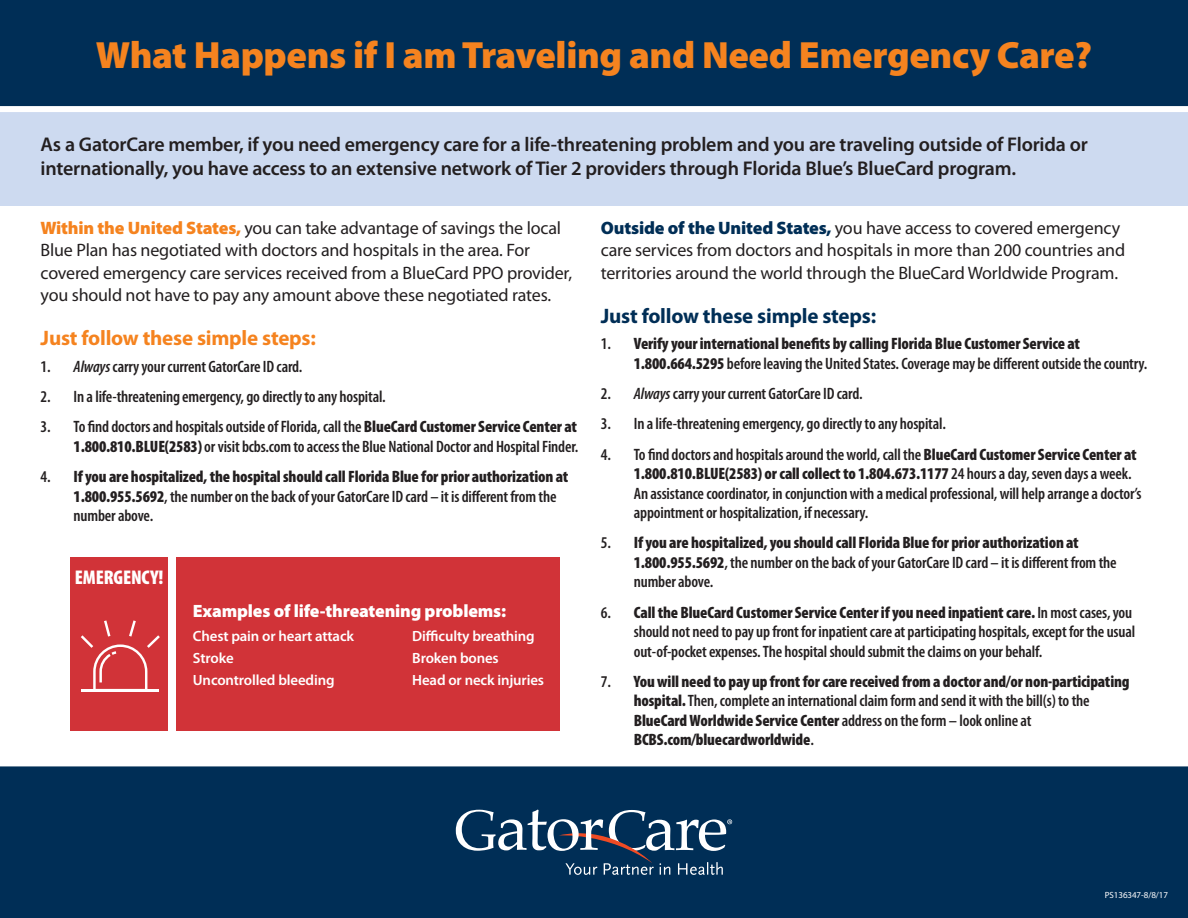
<style>
.page{position:relative;width:1188px;height:918px;background:#fff}
.page>*{position:absolute;margin:0;border:0;box-sizing:border-box;transform-origin:0 0}
.t1{font:900 38.1px "Myriad Pro";letter-spacing:-.01em;color:#f5831f}
.t2{font:700 21px "Myriad Pro";letter-spacing:-.01em;color:#f5831f}
.t3{font:700 21px "Myriad Pro";letter-spacing:-.01em;color:#002e56}
.t4{font:600 19.95px/23.9px "Myriad Pro";letter-spacing:-.01em;color:#231f20}
.t5{font:900 condensed 19.95px "Myriad Pro";letter-spacing:-.01em;color:#fff}
.t6{font:18px/22.5px "Myriad Pro";letter-spacing:-.01em;color:#231f20}
.t7{font:900 17.85px "Myriad Pro";letter-spacing:-.01em;color:#fff}
.t8{font:600 condensed 16.5px/19.5px "Myriad Pro";letter-spacing:-.01em;color:#231f20}
.t9{font:900 condensed 16.5px/19.5px "Myriad Pro";letter-spacing:-.01em;color:#231f20}
.t10{font:600 14.85px "Myriad Pro";letter-spacing:-.01em;color:#fff}
.t11{font:9px "Myriad Pro";letter-spacing:-.01em;color:#fff}
.s1{font-weight:900;color:#f5831f}
.s2{font-style:italic}
.s3{font-weight:900}
.s4{font-weight:600}
.s5{font-weight:900;color:#002e56}
</style>
<div class="page">
<div style="left:0;top:109px;width:1188px;height:96px;background:#cddaf0"></div>
<div style="left:0;top:0;width:1188px;height:109px;background:#002e56"></div>
<div style="left:0;top:766px;width:1188px;height:152px;background:#002e56"></div>
<div style="left:0;top:106px;width:1188px;height:6px;background:#fff"></div>
<div style="left:176px;top:557px;width:384px;height:174px;background:#d13338"></div>
<div style="left:71px;top:557px;width:97px;height:174px;background:#d13338"></div>
<svg style="left:81px;top:620px;width:79px;height:71px"></svg>
<svg style="left:456px;top:810px;width:276px;height:65px"></svg>
<p class="t1" style="left:96px;top:34px;width:998px">What Happens if I am Traveling and Need Emergency Care?</p>
<p class="t4" style="left:41px;top:133px;width:1049px">As a GatorCare member, if you need emergency care for a life-threatening problem and you are traveling outside of Florida or internationally, you have access to an extensive network of Tier 2 providers through Florida Blue’s BlueCard program.</p>
<p class="t6" style="left:41px;top:217px;width:533px"><span class="s1">Within the United States,</span> you can take advantage of savings the local Blue Plan has negotiated with doctors and hospitals in the area. For covered emergency care services received from a BlueCard PPO provider, you should not have to pay any amount above these negotiated rates.</p>
<p class="t2" style="left:41px;top:327px;width:277px">Just follow these simple steps:</p>
<p class="t8" style="left:41px;top:357px;width:263px">1. <span class="s2">Always</span> carry your current GatorCare ID card.</p>
<p class="t8" style="left:41px;top:387px;width:347px">2. In a life-threatening emergency, go directly to any hospital.</p>
<p class="t8" style="left:41px;top:417px;width:539px;text-align:right">3. To find doctors and hospitals outside of Florida, call the <span class="s3">BlueCard Customer Service Center at<br>1.800.810.BLUE(2583)</span> or visit bcbs.com to access the Blue National Doctor and Hospital Finder.</p>
<p class="t9" style="left:74px;top:467px;width:496px;text-indent:-33px"><span class="s4">4.</span> If you are hospitalized, the hospital should call Florida Blue for prior authorization at<br>1.800.955.5692<span class="s4">, the number on the back of your GatorCare ID card – it is different from the number above.</span></p>
<p class="t5" style="left:75px;top:566px;width:90px">EMERGENCY!</p>
<p class="t7" style="left:193px;top:601px;width:315px">Examples of life-threatening problems:</p>
<p class="t10" style="left:193px;top:628px;width:163px">Chest pain or heart attack</p>
<p class="t10" style="left:193px;top:650px;width:42px">Stroke</p>
<p class="t10" style="left:193px;top:672px;width:143px">Uncontrolled bleeding</p>
<p class="t10" style="left:412px;top:628px;width:124px">Difficulty breathing</p>
<p class="t10" style="left:412px;top:650px;width:88px">Broken bones</p>
<p class="t10" style="left:412px;top:672px;width:133px">Head or neck injuries</p>
<p class="t6" style="left:601px;top:217px;width:526px"><span class="s5">Outside of the United States,</span> you have access to covered emergency care services from doctors and hospitals in more than 200 countries and territories around the world through the BlueCard Worldwide Program.</p>
<p class="t3" style="left:601px;top:304px;width:277px">Just follow these simple steps:</p>
<p class="t9" style="left:634px;top:334px;width:515px;text-indent:-33px"><span class="s4">1.</span> Verify your international benefits by calling Florida Blue Customer Service at<br>1.800.664.5295 <span class="s4">before leaving the United States. Coverage may be different outside the country.</span></p>
<p class="t8" style="left:601px;top:384px;width:263px">2. <span class="s2">Always</span> carry your current GatorCare ID card.</p>
<p class="t8" style="left:601px;top:414px;width:347px">3. In a life-threatening emergency, go directly to any hospital.</p>
<p class="t8" style="left:634px;top:445px;width:509px;text-indent:-33px">4. To find doctors and hospitals around the world, call the <span class="s3">BlueCard Customer Service Center at 1.800.810.BLUE(2583) or call collect to 1.804.673.1177</span> 24 hours a day, seven days a week.<br>An assistance coordinator, in conjunction with a medical professional, will help arrange a doctor’s appointment or hospitalization, if necessary.</p>
<p class="t9" style="left:634px;top:533px;width:484px;text-indent:-33px"><span class="s4">5.</span> If you are hospitalized, you should call Florida Blue for prior authorization at<br>1.800.955.5692<span class="s4">, the number on the back of your GatorCare ID card – it is different from the number above.</span></p>
<p class="t8" style="left:634px;top:603px;width:503px;text-indent:-33px">6. <span class="s3">Call the BlueCard Customer Service Center if you need inpatient care.</span> In most cases, you should not need to pay up front for inpatient care at participating hospitals, except for the usual out-of-pocket expenses. The hospital should submit the claims on your behalf.</p>
<p class="t9" style="left:634px;top:672px;width:497px;text-indent:-33px"><span class="s4">7.</span> You will need to pay up front for care received from a doctor and/or non-participating hospital. <span class="s4">Then, complete an international claim form and send it with the bill(s) to the </span>BlueCard Worldwide Service Center <span class="s4">address on the form – look online at </span>BCBS.com/bluecardworldwide<span class="s4">.</span></p>
<p class="t11" style="left:1105px;top:890px;width:65px">PS136347-8/8/17</p>
</div>
